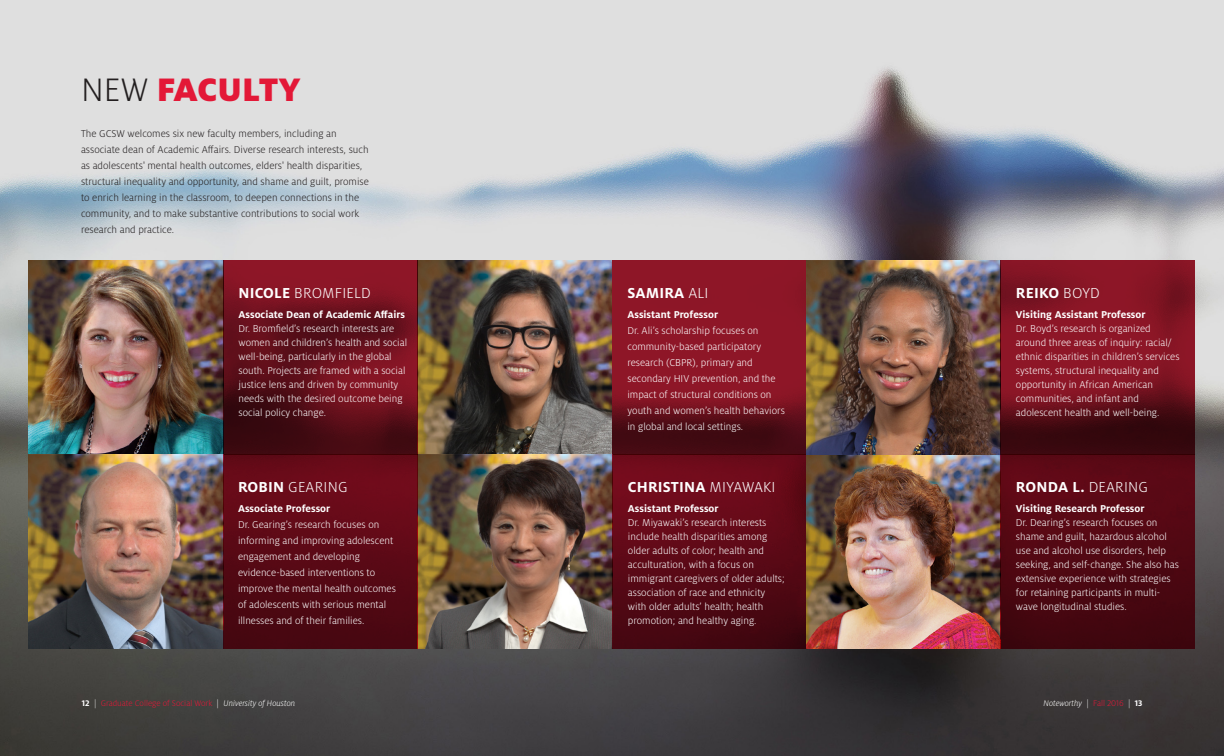
<style>
.page{position:relative;width:1224px;height:756px;background:#fff}
.page>*{position:absolute;margin:0;border:0;box-sizing:border-box;transform-origin:0 0}
.t1{font:900 36px "Milo OT";letter-spacing:-.005em;color:#e31837}
.t2{font:700 16px "Milo OT";letter-spacing:.01em;color:#fff}
.t3{font:300 16px "Milo OT";letter-spacing:.01em;color:#fff}
.t4{font:300 11px/14px "Milo OT";color:#fff}
.t5{font:300 11px/16px "Milo OT";color:#231f20}
.t6{font:700 11px "Milo OT";color:#fff}
.t7{font:300 9px "Milo OT";color:#e31837}
.t8{font:italic 300 9px "Milo OT";color:#fff}
.s1{font-weight:300;color:#231f20}
.s2{font-weight:700}
.s3{font-weight:300}
.s4{font-weight:700;color:#fff}
.s5{color:#fff}
.s6{font-style:italic;color:#fff}
.s7{font-style:normal}
.s8{font-style:normal;color:#e31837}
.s9{font-weight:700;font-style:normal}
</style>
<div class="page">
<img style="left:0;top:0;width:1224px;height:756px">
<img style="left:418px;top:260px;width:194px;height:389px">
<svg style="left:612px;top:260px;width:194px;height:194px;background:#7d1322"></svg>
<svg style="left:612px;top:454px;width:194px;height:195px;background:#5b0916"></svg>
<img style="left:806px;top:260px;width:195px;height:389px">
<div style="left:1001px;top:454px;width:194px;height:195px;background:linear-gradient(to bottom,#620a17,#3f060e)"></div>
<svg style="left:1001px;top:260px;width:194px;height:194px;background:#74111f"></svg>
<img style="left:29px;top:260px;width:194px;height:389px">
<svg style="left:223px;top:260px;width:195px;height:194px;background:#660f1b"></svg>
<div style="left:223px;top:454px;width:195px;height:195px;background:linear-gradient(to bottom,#710c1b,#460710)"></div>
<h1 class="t1" style="left:81px;top:68px;width:221px"><span class="s1">NEW</span> FACULTY</h1>
<p class="t5" style="left:81px;top:125px;width:289px">The GCSW welcomes six new faculty members, including an associate dean of Academic Affairs. Diverse research interests, such as adolescents' mental health outcomes, elders' health disparities, structural inequality and opportunity, and shame and guilt, promise to enrich learning in the classroom, to deepen connections in the community, and to make substantive contributions to social work research and practice.</p>
<h2 class="t3" style="left:239px;top:284px;width:134px"><span class="s2">NICOLE</span> BROMFIELD</h2>
<p class="t6" style="left:239px;top:308px;width:168px">Associate Dean of Academic Affairs</p>
<p class="t4" style="left:239px;top:322px;width:170px">Dr. Bromfield’s research interests are women and children’s health and social well-being, particularly in the global south. Projects are framed with a social justice lens and driven by community needs with the desired outcome being social policy change.</p>
<h2 class="t3" style="left:238px;top:479px;width:111px"><span class="s2">ROBIN</span> GEARING</h2>
<p class="t6" style="left:238px;top:503px;width:94px">Associate Professor</p>
<p class="t4" style="left:238px;top:517px;width:159px;line-height:16px">Dr. Gearing’s research focuses on informing and improving adolescent engagement and developing evidence-based interventions to improve the mental health outcomes of adolescents with serious mental illnesses and of their families.</p>
<h2 class="t2" style="left:627px;top:284px;width:83px">SAMIRA <span class="s3">ALI</span></h2>
<p class="t6" style="left:627px;top:308px;width:92px">Assistant Professor</p>
<p class="t4" style="left:627px;top:322px;width:159px;line-height:16px">Dr. Ali’s scholarship focuses on community-based participatory research (CBPR), primary and secondary HIV prevention, and the impact of structural conditions on youth and women’s health behaviors in global and local settings.</p>
<h2 class="t2" style="left:628px;top:478px;width:149px">CHRISTINA <span class="s3">MIYAWAKI</span></h2>
<p class="t6" style="left:628px;top:503px;width:92px">Assistant Professor</p>
<p class="t4" style="left:628px;top:516px;width:158px">Dr. Miyawaki’s research interests include health disparities among older adults of color; health and acculturation, with a focus on immigrant caregivers of older adults; association of race and ethnicity with older adults’ health; health promotion; and healthy aging.</p>
<h2 class="t2" style="left:1016px;top:284px;width:85px">REIKO <span class="s3">BOYD</span></h2>
<p class="t6" style="left:1016px;top:309px;width:131px">Visiting Assistant Professor</p>
<p class="t4" style="left:1016px;top:322px;width:165px">Dr. Boyd’s research is organized around three areas of inquiry: racial/ ethnic disparities in children’s services systems, structural inequality and opportunity in African American communities, and infant and adolescent health and well-being.</p>
<h2 class="t2" style="left:1016px;top:478px;width:134px">RONDA L. <span class="s3">DEARING</span></h2>
<p class="t6" style="left:1016px;top:503px;width:130px">Visiting Research Professor</p>
<p class="t4" style="left:1016px;top:516px;width:164px">Dr. Dearing’s research focuses on shame and guilt, hazardous alcohol use and alcohol use disorders, help seeking, and self-change. She also has extensive experience with strategies for retaining participants in multi&shy;wave longitudinal studies.</p>
<p class="t7" style="left:82px;top:698px;width:215px"><span class="s4">12</span> <span class="s5">|</span> Graduate College of Social Work <span class="s5">|</span> <span class="s6">University of Houston</span></p>
<p class="t8" style="left:1043px;top:698px;width:101px">Noteworthy <span class="s7">|</span> <span class="s8">Fall 2016</span> <span class="s7">|</span> <span class="s9">13</span></p>
</div>
